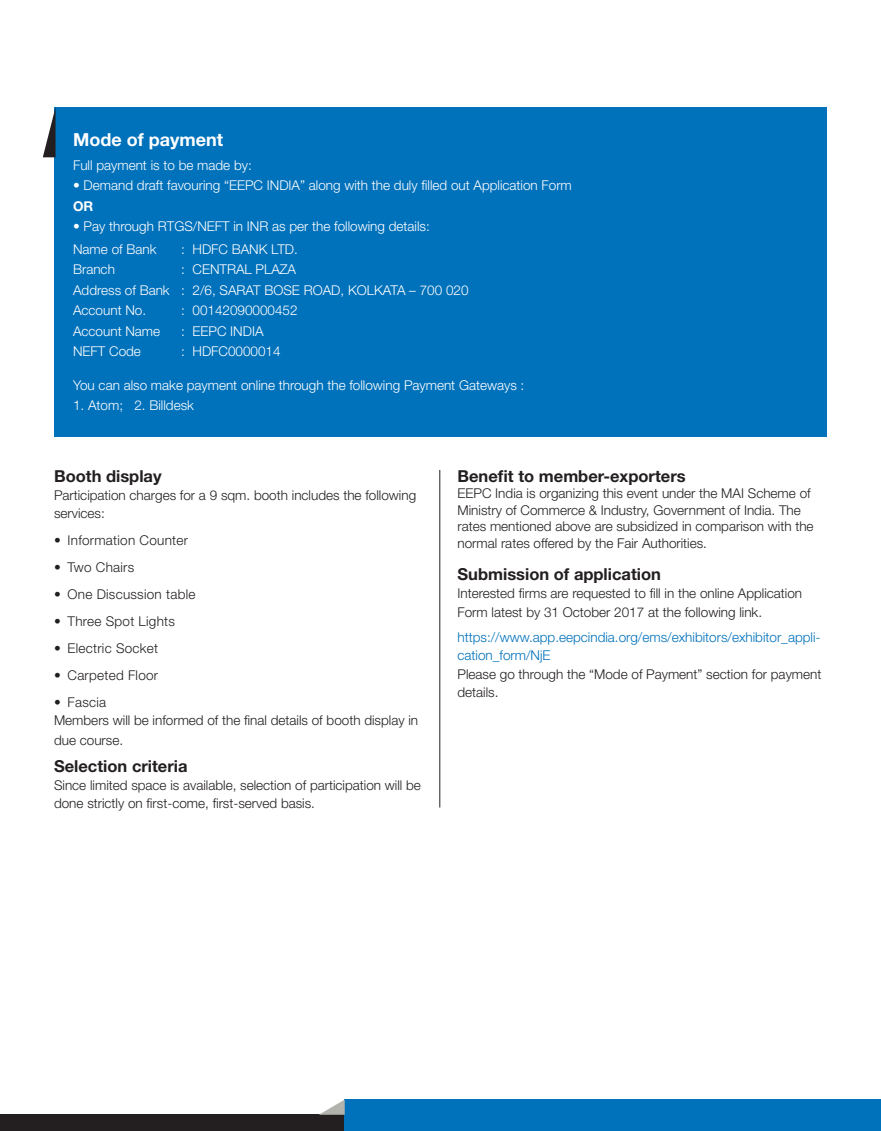
<style>
.page{position:relative;width:881px;height:1131px;background:#fff}
.page>*{position:absolute;margin:0;border:0;box-sizing:border-box;transform-origin:0 0}
.t1{font:700 18px "Helvetica Neue LT Std";color:#fff}
.subhead{font:700 16.5px "Helvetica Neue LT Std";color:#231f20}
.subhead-2{font:300 13.5px/16.5px "Helvetica Neue LT Std";color:#231f20}
.t2{font:300 13.5px "Helvetica Neue LT Std";color:#fff}
.subhead-3{font:300 13.5px "Helvetica Neue LT Std";letter-spacing:.02em;color:#231f20}
.t3{font:300 13.5px/18.5px "Helvetica Neue LT Std";color:#0071bb}
.t4{font:700 13.5px "Helvetica Neue LT Std";color:#fff}
</style>
<div class="page">
<hr style="left:439px;top:470px;width:1px;height:337px;background:#231f20">
<div style="left:1px;top:1115px;width:365px;height:16px;background:#231f20"></div>
<div style="left:344px;top:1100px;width:536px;height:31px;background:#0071bb"></div>
<svg style="left:318px;top:1100px;width:26px;height:15px"></svg>
<div style="left:55px;top:107px;width:771px;height:330px;background:#0071bb"></div>
<svg style="left:43px;top:107px;width:13px;height:50px"></svg>
<p class="t1" style="left:73px;top:129px;width:151px">Mode of payment</p>
<p class="t2" style="left:73px;top:157px;width:180px">Full payment is to be made by:</p>
<p class="t2" style="left:73px;top:177px;width:500px">• Demand draft favouring “EEPC INDIA” along with the duly filled out Application Form</p>
<p class="t4" style="left:73px;top:198px;width:22px">OR</p>
<p class="t2" style="left:73px;top:218px;width:358px">• Pay through RTGS/NEFT in INR as per the following details:</p>
<p class="t2" style="left:73px;top:241px;width:85px">Name of Bank</p>
<p class="t2" style="left:181px;top:241px;width:118px">: HDFC BANK LTD.</p>
<p class="t2" style="left:73px;top:261px;width:43px">Branch</p>
<p class="t2" style="left:181px;top:261px;width:116px">: CENTRAL PLAZA</p>
<p class="t2" style="left:73px;top:282px;width:397px">Address of Bank : 2/6, SARAT BOSE ROAD, KOLKATA – 700 020</p>
<p class="t2" style="left:73px;top:302px;width:75px">Account No.</p>
<p class="t2" style="left:181px;top:302px;width:118px">: 00142090000452</p>
<p class="t2" style="left:73px;top:322px;width:89px">Account Name</p>
<p class="t2" style="left:181px;top:322px;width:84px">: EEPC INDIA</p>
<p class="t2" style="left:73px;top:343px;width:69px">NEFT Code</p>
<p class="t2" style="left:181px;top:343px;width:101px">: HDFC0000014</p>
<p class="t2" style="left:73px;top:377px;width:452px">You can also make payment online through the following Payment Gateways :</p>
<p class="t2" style="left:73px;top:397px;width:122px">1. Atom; 2. Billdesk</p>
<p class="subhead" style="left:54px;top:466px;width:109px">Booth display</p>
<p class="subhead-2" style="left:54px;top:486px;width:363px;line-height:18px">Participation charges for a 9 sqm. booth includes the following services:</p>
<p class="subhead-3" style="left:54px;top:532px;width:135px">• Information Counter</p>
<p class="subhead-3" style="left:54px;top:559px;width:82px">• Two Chairs</p>
<p class="subhead-3" style="left:54px;top:586px;width:143px">• One Discussion table</p>
<p class="subhead-3" style="left:54px;top:613px;width:122px">• Three Spot Lights</p>
<p class="subhead-3" style="left:54px;top:640px;width:106px">• Electric Socket</p>
<p class="subhead-3" style="left:54px;top:667px;width:106px">• Carpeted Floor</p>
<p class="subhead-2" style="left:54px;top:693px;width:54px">• Fascia</p>
<p class="subhead-2" style="left:54px;top:710px;width:365px;line-height:19.8px">Members will be informed of the final details of booth display in due course.</p>
<p class="subhead" style="left:54px;top:756px;width:135px">Selection criteria</p>
<p class="subhead-2" style="left:54px;top:776px;width:368px;line-height:17.9px">Since limited space is available, selection of participation will be done strictly on first-come, first-served basis.</p>
<p class="subhead" style="left:457px;top:466px;width:229px">Benefit to member-exporters</p>
<p class="subhead-2" style="left:457px;top:485px;width:357px">EEPC India is organizing this event under the MAI Scheme of Ministry of Commerce &amp; Industry, Government of India. The rates mentioned above are subsidized in comparison with the normal rates offered by the Fair Authorities.</p>
<p class="subhead" style="left:457px;top:564px;width:205px">Submission of application</p>
<p class="subhead-2" style="left:457px;top:584px;width:346px;line-height:18.5px">Interested firms are requested to fill in the online Application<br>Form latest by 31 October 2017 at the following link.</p>
<p class="t3" style="left:457px;top:627px;width:364px">https://www.app.eepcindia.org/ems/exhibitors/exhibitor_appli&shy;cation_form/NjE</p>
<p class="subhead-2" style="left:457px;top:664px;width:365px;line-height:18.5px">Please go through the “Mode of Payment” section for payment details.</p>
</div>
